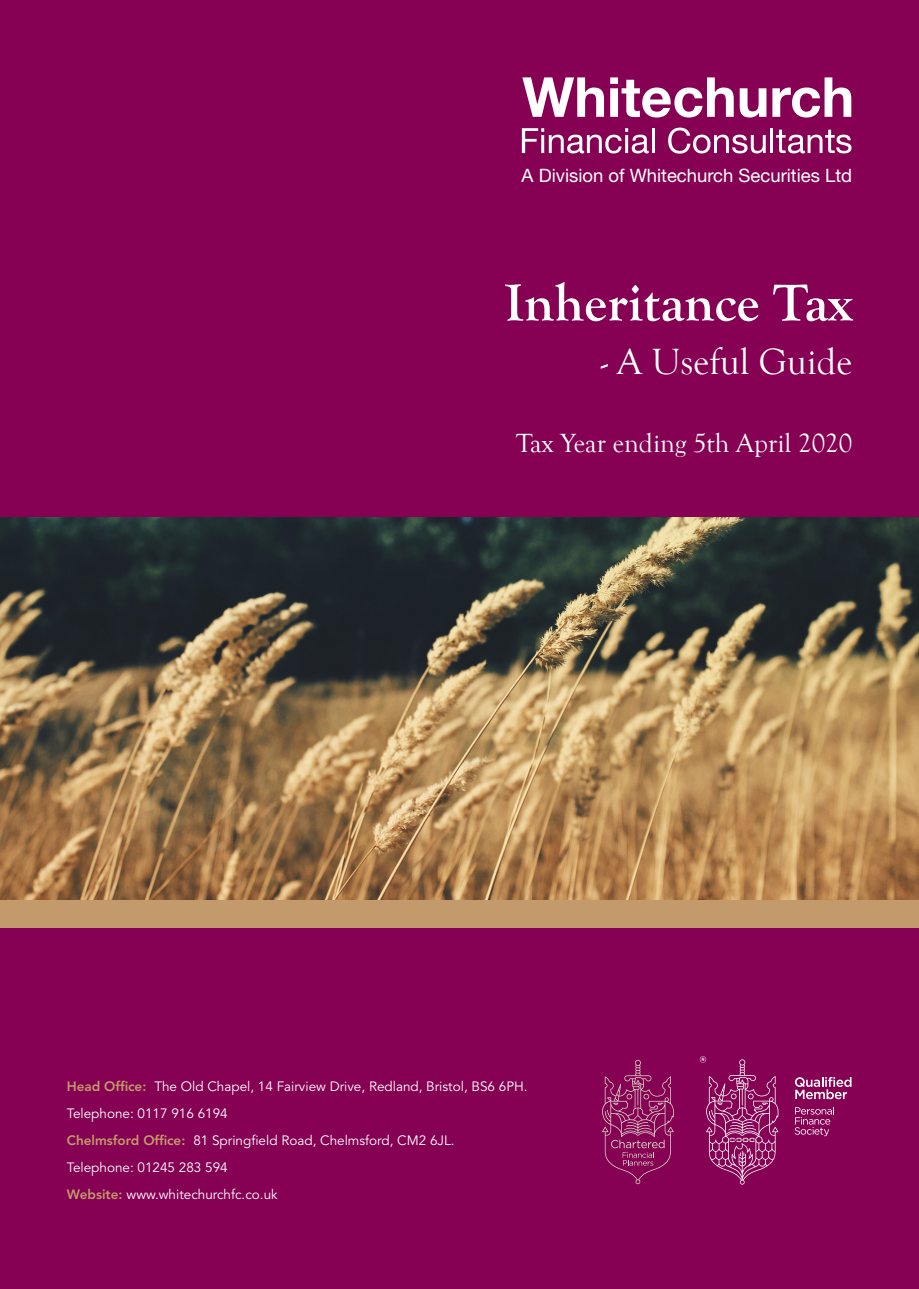
<style>
.page{position:relative;width:919px;height:1289px;background:#fff}
.page>*{position:absolute;margin:0;border:0;box-sizing:border-box;transform-origin:0 0}
.t1{font:700 54px "Goudy Old Style T";color:#fff}
.t2{font:37.5px "Goudy Old Style T";color:#fff}
.t3{font:27px "Goudy Old Style T";color:#fff}
.t4{font:18.45px "Helvetica Neue LT Pro";color:#fff}
.t5{font:13.5px/27px "Avenir LT Std";color:#fff}
.s1{font-weight:800;color:#c39a6b}
</style>
<div class="page">
<div style="left:0;top:0;width:918px;height:1288px;background:#860153"></div>
<div style="left:0;top:899px;width:918px;height:29px;background:#c39a6b"></div>
<img style="left:0;top:517px;width:918px;height:382px">
<svg style="left:522px;top:77px;width:82px;height:40px"></svg>
<svg style="left:610px;top:77px;width:123px;height:40px"></svg>
<svg style="left:739px;top:88px;width:27px;height:29px"></svg>
<svg style="left:772px;top:77px;width:79px;height:40px"></svg>
<svg style="left:522px;top:128px;width:126px;height:25px"></svg>
<hr style="left:651px;top:128px;width:3px;height:25px;background:#fff">
<svg style="left:668px;top:128px;width:97px;height:26px"></svg>
<hr style="left:770px;top:128px;width:3px;height:25px;background:#fff">
<svg style="left:776px;top:130px;width:75px;height:23px"></svg>
<svg style="left:699px;top:1056px;width:79px;height:128px"></svg>
<svg style="left:795px;top:1077px;width:56px;height:22px"></svg>
<svg style="left:794px;top:1107px;width:38px;height:29px"></svg>
<svg style="left:602px;top:1059px;width:71px;height:125px"></svg>
<p class="t4" style="left:521px;top:164px;width:332px">A Division of Whitechurch Securities Ltd</p>
<p class="t1" style="left:504px;top:272px;width:349px">Inheritance Tax</p>
<p class="t2" style="left:600px;top:341px;width:253px">- A Useful Guide</p>
<p class="t3" style="left:516px;top:428px;width:337px">Tax Year ending 5th April 2020</p>
<p class="t5" style="left:67px;top:1073px;width:462px"><span class="s1">Head Office:</span> The Old Chapel, 14 Fairview Drive, Redland, Bristol, BS6 6PH.<br>Telephone: 0117 916 6194</p>
<p class="t5" style="left:67px;top:1127px;width:389px"><span class="s1">Chelmsford Office:</span> 81 Springfield Road, Chelmsford, CM2 6JL.<br>Telephone: 01245 283 594</p>
<p class="t5" style="left:67px;top:1181px;width:212px"><span class="s1">Website:</span> www.whitechurchfc.co.uk</p>
</div>
